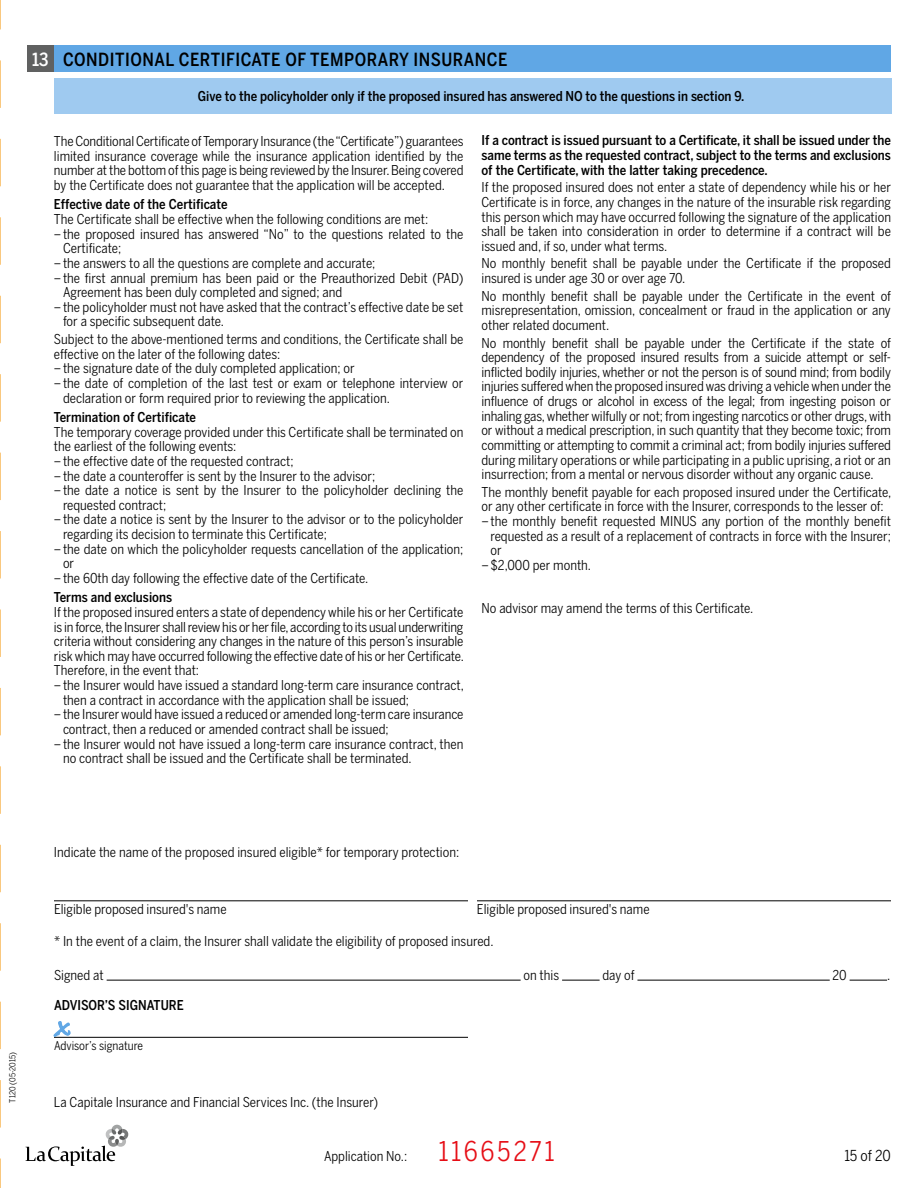
<style>
.page{position:relative;width:918px;height:1188px;background:#fff}
.page>*{position:absolute;margin:0;border:0;box-sizing:border-box;transform-origin:0 0}
.t1{font:36px "Caflisch Script MM 406";color:#60a7e5}
.t2{font:500 18px "Benton Sans Cond";letter-spacing:.03em;color:#000}
.t3{font:15px "Benton Sans Cond";color:#000}
.t4{font:13.5px/14.5px "Benton Sans Cond";color:#000;text-align:justify}
.t5{font:500 13.5px/14.5px "Benton Sans Cond";color:#000;text-align:justify}
.t6{font:12px "Benton Sans Cond";color:#000}
.t7{font:8.25px "Benton Sans Cond";letter-spacing:-.005em;color:#000}
.s1{color:#fff}
.s2{font-size:27px;color:#e60e16}
</style>
<div class="page">
<svg style="left:0;top:0;width:1px;height:1188px"></svg>
<svg style="left:25px;top:1125px;width:104px;height:41px"></svg>
<div style="left:27px;top:45px;width:27px;height:27px;background:#606161"></div>
<div style="left:54px;top:45px;width:837px;height:27px;background:#60a7e5"></div>
<div style="left:54px;top:78px;width:837px;height:36px;background:#9fcaf0"></div>
<svg style="left:54px;top:900px;width:837px;height:1px"></svg>
<hr style="left:54px;top:901px;width:414px;height:1px;background:#000">
<hr style="left:477px;top:901px;width:414px;height:1px;background:#000">
<hr style="left:107px;top:980px;width:414px;height:1px;background:#000">
<hr style="left:562px;top:980px;width:38px;height:1px;background:#000">
<hr style="left:637px;top:980px;width:193px;height:1px;background:#000">
<hr style="left:850px;top:980px;width:37px;height:1px;background:#000">
<hr style="left:54px;top:1037px;width:414px;height:1px;background:#000">
<svg style="left:53px;top:1021px;width:415px;height:16px"></svg>
<h2 class="t2" style="left:32px;top:49px;width:477px"><span class="s1">13</span> CONDITIONAL CERTIFICATE OF TEMPORARY INSURANCE</h2>
<p class="t5" style="left:198px;top:89px;width:548px">Give to the policyholder only if the proposed insured has answered NO to the questions in section 9.</p>
<p class="t4" style="left:54px;top:134px;width:411px">The Conditional Certificate of Temporary Insurance (the “Certificate”) guarantees limited insurance coverage while the insurance application identified by the number at the bottom of this page is being reviewed by the Insurer. Being covered by the Certificate does not guarantee that the application will be accepted.</p>
<p class="t5" style="left:54px;top:197px;width:175px">Effective date of the Certificate</p>
<p class="t4" style="left:54px;top:212px;width:376px">The Certificate shall be effective when the following conditions are met:</p>
<p class="t4" style="left:54px;top:226px;width:411px">–the proposed insured has answered “No” to the questions related to the</p>
<p class="t4" style="left:63px;top:241px;width:60px">Certificate;</p>
<p class="t4" style="left:54px;top:256px;width:323px">–the answers to all the questions are complete and accurate;</p>
<p class="t4" style="left:54px;top:270px;width:411px">–the first annual premium has been paid or the Preauthorized Debit (PAD)</p>
<p class="t4" style="left:63px;top:285px;width:281px">Agreement has been duly completed and signed; and</p>
<p class="t4" style="left:54px;top:300px;width:411px">–the policyholder must not have asked that the contract’s effective date be set</p>
<p class="t4" style="left:63px;top:314px;width:163px">for a specific subsequent date.</p>
<p class="t4" style="left:54px;top:332px;width:411px">Subject to the above-mentioned terms and conditions, the Certificate shall be</p>
<p class="t4" style="left:54px;top:346px;width:228px">effective on the later of the following dates:</p>
<p class="t4" style="left:54px;top:361px;width:302px">–the signature date of the duly completed application; or</p>
<p class="t4" style="left:54px;top:376px;width:411px">–the date of completion of the last test or exam or telephone interview or</p>
<p class="t4" style="left:63px;top:390px;width:328px">declaration or form required prior to reviewing the application.</p>
<p class="t5" style="left:54px;top:410px;width:144px">Termination of Certificate</p>
<p class="t4" style="left:54px;top:424px;width:411px">The temporary coverage provided under this Certificate shall be terminated on</p>
<p class="t4" style="left:54px;top:439px;width:184px">the earliest of the following events:</p>
<p class="t4" style="left:54px;top:454px;width:241px">–the effective date of the requested contract;</p>
<p class="t4" style="left:54px;top:468px;width:323px">–the date a counteroffer is sent by the Insurer to the advisor;</p>
<p class="t4" style="left:54px;top:483px;width:411px">–the date a notice is sent by the Insurer to the policyholder declining the</p>
<p class="t4" style="left:63px;top:497px;width:105px">requested contract;</p>
<p class="t4" style="left:54px;top:512px;width:411px">–the date a notice is sent by the Insurer to the advisor or to the policyholder</p>
<p class="t4" style="left:63px;top:527px;width:266px">regarding its decision to terminate this Certificate;</p>
<p class="t4" style="left:54px;top:541px;width:411px">–the date on which the policyholder requests cancellation of the application;</p>
<p class="t4" style="left:63px;top:556px;width:13px">or</p>
<p class="t4" style="left:54px;top:571px;width:316px">–the 60th day following the effective date of the Certificate.</p>
<p class="t5" style="left:54px;top:590px;width:120px">Terms and exclusions</p>
<p class="t4" style="left:54px;top:605px;width:411px">If the proposed insured enters a state of dependency while his or her Certificate</p>
<p class="t4" style="left:54px;top:619px;width:411px">is in force, the Insurer shall review his or her file, according to its usual underwriting</p>
<p class="t4" style="left:54px;top:634px;width:411px">criteria without considering any changes in the nature of this person’s insurable</p>
<p class="t4" style="left:54px;top:649px;width:411px">risk which may have occurred following the effective date of his or her Certificate.</p>
<p class="t4" style="left:54px;top:663px;width:147px">Therefore, in the event that:</p>
<p class="t4" style="left:54px;top:678px;width:411px">–the Insurer would have issued a standard long-term care insurance contract,</p>
<p class="t4" style="left:63px;top:692px;width:348px">then a contract in accordance with the application shall be issued;</p>
<p class="t4" style="left:54px;top:707px;width:411px">–the Insurer would have issued a reduced or amended long-term care insurance</p>
<p class="t4" style="left:63px;top:722px;width:327px">contract, then a reduced or amended contract shall be issued;</p>
<p class="t4" style="left:54px;top:736px;width:411px">–the Insurer would not have issued a long-term care insurance contract, then</p>
<p class="t4" style="left:63px;top:751px;width:350px">no contract shall be issued and the Certificate shall be terminated.</p>
<p class="t5" style="left:482px;top:133px;width:411px">If a contract is issued pursuant to a Certificate, it shall be issued under the same terms as the requested contract, subject to the terms and exclusions of the Certificate, with the latter taking precedence.</p>
<p class="t4" style="left:482px;top:180px;width:411px">If the proposed insured does not enter a state of dependency while his or her Certificate is in force, any changes in the nature of the insurable risk regarding this person which may have occurred following the signature of the application shall be taken into consideration in order to determine if a contract will be issued and, if so, under what terms.</p>
<p class="t4" style="left:482px;top:256px;width:411px">No monthly benefit shall be payable under the Certificate if the proposed insured is under age 30 or over age 70.</p>
<p class="t4" style="left:482px;top:288px;width:411px">No monthly benefit shall be payable under the Certificate in the event of misrepresentation, omission, concealment or fraud in the application or any other related document.</p>
<p class="t4" style="left:482px;top:335px;width:411px">No monthly benefit shall be payable under the Certificate if the state of dependency of the proposed insured results from a suicide attempt or self&shy;inflicted bodily injuries, whether or not the person is of sound mind; from bodily injuries suffered when the proposed insured was driving a vehicle when under the influence of drugs or alcohol in excess of the legal; from ingesting poison or inhaling gas, whether wilfully or not; from ingesting narcotics or other drugs, with or without a medical prescription, in such quantity that they become toxic; from committing or attempting to commit a criminal act; from bodily injuries suffered during military operations or while participating in a public uprising, a riot or an insurrection; from a mental or nervous disorder without any organic cause.</p>
<p class="t4" style="left:482px;top:485px;width:411px">The monthly benefit payable for each proposed insured under the Certificate,</p>
<p class="t4" style="left:482px;top:499px;width:404px">or any other certificate in force with the Insurer, corresponds to the lesser of:</p>
<p class="t4" style="left:482px;top:514px;width:411px">–the monthly benefit requested MINUS any portion of the monthly benefit</p>
<p class="t4" style="left:491px;top:528px;width:402px">requested as a result of a replacement of contracts in force with the Insurer;</p>
<p class="t4" style="left:491px;top:543px;width:13px">or</p>
<p class="t4" style="left:482px;top:558px;width:111px">–$2,000 per month.</p>
<p class="t4" style="left:482px;top:601px;width:273px">No advisor may amend the terms of this Certificate.</p>
<p class="t7" style="left:8px;top:1102px;width:52px;rotate:-90deg">T120 (05-2015)</p>
<p class="t4" style="left:54px;top:845px;width:407px">Indicate the name of the proposed insured eligible* for temporary protection:</p>
<p class="t4" style="left:54px;top:902px;width:174px">Eligible proposed insured's name</p>
<p class="t4" style="left:477px;top:902px;width:174px">Eligible proposed insured's name</p>
<p class="t4" style="left:54px;top:934px;width:441px">* In the event of a claim, the Insurer shall validate the eligibility of proposed insured.</p>
<p class="t4" style="left:54px;top:968px;width:51px">Signed at</p>
<p class="t4" style="left:524px;top:968px;width:37px">on this</p>
<p class="t4" style="left:602px;top:968px;width:34px">day of</p>
<p class="t4" style="left:833px;top:968px;width:16px">20</p>
<p class="t4" style="left:887px;top:968px;width:5px">.</p>
<p class="t5" style="left:54px;top:998px;width:131px">ADVISOR’S SIGNATURE</p>
<h1 class="t1" style="left:54px;top:1008px;width:17px">x</h1>
<p class="t6" style="left:54px;top:1038px;width:91px">Advisor’s signature</p>
<p class="t4" style="left:54px;top:1094px;width:326px">La Capitale Insurance and Financial Services Inc. (the Insurer)</p>
<p class="t4" style="left:324px;top:1149px;width:232px">Application No.: <span class="s2">11665271</span></p>
<p class="t3" style="left:844px;top:1147px;width:48px">15 of 20</p>
</div>
